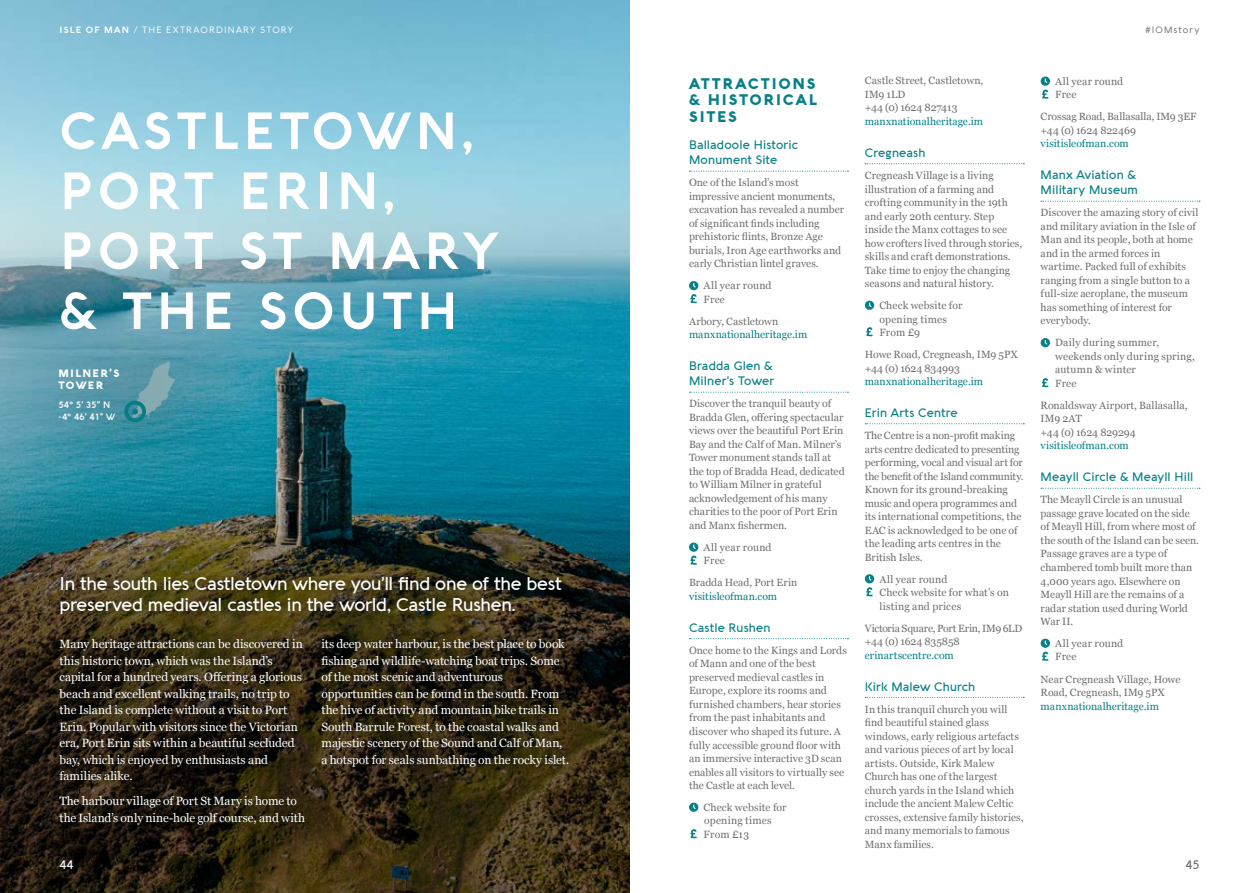
<style>
.page{position:relative;width:1259px;height:893px;background:#fff}
.page>*{position:absolute;margin:0;border:0;box-sizing:border-box;transform-origin:0 0}
.t1{font:700 51px/60px "Aquawax";letter-spacing:.1em;color:#fff}
.t2{font:500 18px/21px "Aquawax";letter-spacing:-.02em;color:#fff}
.t3{font:900 15px/16.5px "Aquawax";letter-spacing:.105em;color:#078086;text-align:justify}
.t4{font:12px/16.5px "Georgia";letter-spacing:-.005em;color:#fff}
.t5{font:500 12px/15px "Aquawax";letter-spacing:.01em;color:#078086}
.t6{font:500 12px "Aquawax";color:#fff}
.t7{font:500 12px "Aquawax";color:#706f6f}
.t8{font:10.5px/13.5px "Georgia";letter-spacing:.005em;color:#706f6f}
.t9{font:10.5px "Georgia";letter-spacing:.005em;color:#078086}
.t10{font:10.5px/13.5px "Georgia";letter-spacing:.025em;color:#706f6f}
.t11{font:10.5px/13.5px "Georgia";letter-spacing:-.015em;color:#706f6f}
.t12{font:900 10.5px/12px "Aquawax";letter-spacing:.12em;color:#fff}
.t13{font:9px "Aquawax";letter-spacing:.125em;color:#fff}
.t14{font:600 9px/12px "Aquawax";letter-spacing:.02em;color:#fff}
.t15{font:9px "Aquawax";letter-spacing:.12em;color:#706f6f}
.s1{font-weight:700}
</style>
<div class="page">
<img style="left:0;top:0;width:629px;height:433px">
<img style="left:0;top:433px;width:629px;height:460px">
<div style="left:49px;top:565px;width:529px;height:270px;background:#000;opacity:.75"></div>
<div style="left:47px;top:285px;width:207px;height:216px;background:#000;opacity:.75"></div>
<div style="left:0;top:289px;width:188px;height:207px;background:#000;opacity:.75"></div>
<svg style="left:689px;top:171px;width:159px;height:1px"></svg>
<svg style="left:689px;top:392px;width:159px;height:1px"></svg>
<svg style="left:689px;top:638px;width:159px;height:1px"></svg>
<svg style="left:689px;top:281px;width:9px;height:23px"></svg>
<svg style="left:689px;top:543px;width:9px;height:22px"></svg>
<svg style="left:689px;top:803px;width:9px;height:9px"></svg>
<svg style="left:690px;top:829px;width:7px;height:10px"></svg>
<svg style="left:865px;top:163px;width:159px;height:1px"></svg>
<svg style="left:865px;top:423px;width:159px;height:1px"></svg>
<svg style="left:865px;top:697px;width:159px;height:1px"></svg>
<svg style="left:865px;top:301px;width:9px;height:9px"></svg>
<svg style="left:866px;top:327px;width:7px;height:10px"></svg>
<svg style="left:865px;top:574px;width:9px;height:23px"></svg>
<svg style="left:1041px;top:201px;width:159px;height:1px"></svg>
<svg style="left:1041px;top:488px;width:159px;height:1px"></svg>
<svg style="left:1040px;top:77px;width:10px;height:22px"></svg>
<svg style="left:1040px;top:338px;width:10px;height:9px"></svg>
<svg style="left:1042px;top:378px;width:6px;height:10px"></svg>
<svg style="left:1040px;top:639px;width:10px;height:22px"></svg>
<p class="t13" style="left:60px;top:25px;width:235px"><span class="s1">ISLE OF MAN</span> / THE EXTRAORDINARY STORY</p>
<h1 class="t1" style="left:60px;top:99px;width:441px">CASTLETOWN,<br>PORT ERIN,<br>PORT ST MARY &amp; THE SOUTH</h1>
<p class="t12" style="left:58px;top:367px;width:63px">MILNER’S<br>TOWER</p>
<p class="t14" style="left:58px;top:399px;width:58px">54° 5’ 35” N -4° 46’ 41” W</p>
<h2 class="t2" style="left:60px;top:573px;width:504px">In the south lies Castletown where you’ll find one of the best preserved medieval castles in the world, Castle Rushen.</h2>
<p class="t4" style="left:60px;top:635px;width:245px">Many heritage attractions can be discovered in this historic town, which was the Island’s capital for a hundred years. Offering a glorious beach and excellent walking trails, no trip to the Island is complete without a visit to Port Erin. Popular with visitors since the Victorian era, Port Erin sits within a beautiful secluded bay, which is enjoyed by enthusiasts and families alike.</p>
<p class="t4" style="left:60px;top:792px;width:247px">The harbour village of Port St Mary is home to the Island’s only nine-hole golf course, and with</p>
<p class="t4" style="left:321px;top:635px;width:249px">its deep water harbour, is the best place to book fishing and wildlife-watching boat trips. Some of the most scenic and adventurous opportunities can be found in the south. From the hive of activity and mountain bike trails in South Barrule Forest, to the coastal walks and majestic scenery of the Sound and Calf of Man, a hotspot for seals sunbathing on the rocky islet.</p>
<p class="t6" style="left:60px;top:857px;width:15px">44</p>
<h3 class="t3" style="left:689px;top:75px;width:129px">ATTRACTIONS &amp; HISTORICAL SITES</h3>
<p class="t5" style="left:689px;top:138px;width:110px">Balladoole Historic<br>Monument Site</p>
<p class="t8" style="left:689px;top:176px;width:157px">One of the Island’s most impressive ancient monuments, excavation has revealed a number of significant finds including prehistoric flints, Bronze Age burials, Iron Age earthworks and early Christian lintel graves.</p>
<p class="t10" style="left:703px;top:279px;width:70px">All year round<br>Free</p>
<p class="t8" style="left:689px;top:314px;width:91px">Arbory, Castletown</p>
<p class="t9" style="left:689px;top:327px;width:120px">manxnationalheritage.im</p>
<p class="t5" style="left:689px;top:359px;width:87px">Bradda Glen &amp;<br>Milner’s Tower</p>
<p class="t8" style="left:689px;top:397px;width:157px">Discover the tranquil beauty of<br>Bradda Glen, offering spectacular views over the beautiful Port Erin<br>Bay and the Calf of Man. Milner’s<br>Tower monument stands tall at the top of Bradda Head, dedicated to William Milner in grateful acknowledgement of his many charities to the poor of Port Erin and Manx fishermen.</p>
<p class="t10" style="left:703px;top:540px;width:70px">All year round<br>Free</p>
<p class="t8" style="left:689px;top:576px;width:110px">Bradda Head, Port Erin</p>
<p class="t9" style="left:689px;top:589px;width:90px">visitisleofman.com</p>
<p class="t5" style="left:689px;top:620px;width:83px">Castle Rushen</p>
<p class="t8" style="left:689px;top:643px;width:159px">Once home to the Kings and Lords of Mann and one of the best preserved medieval castles in<br>Europe, explore its rooms and furnished chambers, hear stories from the past inhabitants and discover who shaped its future. A fully accessible ground floor with an immersive interactive 3D scan enables all visitors to virtually see the Castle at each level.</p>
<p class="t8" style="left:703px;top:800px;width:84px">Check website for opening times<br>From £13</p>
<p class="t8" style="left:865px;top:74px;width:120px">Castle Street, Castletown,<br>IM9 1LD<br>+44 (0) 1624 827413</p>
<p class="t9" style="left:865px;top:114px;width:120px">manxnationalheritage.im</p>
<p class="t5" style="left:865px;top:145px;width:62px">Cregneash</p>
<p class="t8" style="left:865px;top:168px;width:159px">Cregneash Village is a living illustration of a farming and crofting community in the 19th and early 20th century. Step inside the Manx cottages to see how crofters lived through stories, skills and craft demonstrations.<br>Take time to enjoy the changing seasons and natural history.</p>
<p class="t8" style="left:879px;top:298px;width:84px">Check website for opening times<br>From £9</p>
<p class="t8" style="left:865px;top:347px;width:155px">Howe Road, Cregneash, IM9 5PX +44 (0) 1624 834993</p>
<p class="t9" style="left:865px;top:374px;width:120px">manxnationalheritage.im</p>
<p class="t5" style="left:865px;top:405px;width:95px">Erin Arts Centre</p>
<p class="t8" style="left:865px;top:428px;width:160px">The Centre is a non-profit making arts centre dedicated to presenting performing, vocal and visual art for the benefit of the Island community.<br>Known for its ground-breaking music and opera programmes and its international competitions, the<br>EAC is acknowledged to be one of the leading arts centres in the<br>British Isles.</p>
<p class="t8" style="left:879px;top:572px;width:131px">All year round<br>Check website for what’s on listing and prices</p>
<p class="t11" style="left:865px;top:621px;width:159px">Victoria Square, Port Erin, IM9 6LD +44 (0) 1624 835858</p>
<p class="t9" style="left:865px;top:647px;width:90px">erinartscentre.com</p>
<p class="t5" style="left:865px;top:679px;width:112px">Kirk Malew Church</p>
<p class="t8" style="left:865px;top:702px;width:160px">In this tranquil church you will find beautiful stained glass windows, early religious artefacts and various pieces of art by local artists. Outside, Kirk Malew<br>Church has one of the largest church yards in the Island which include the ancient Malew Celtic crosses, extensive family histories, and many memorials to famous<br>Manx families.</p>
<p class="t15" style="left:1145px;top:25px;width:55px">#IOMstory</p>
<p class="t10" style="left:1055px;top:74px;width:70px">All year round<br>Free</p>
<p class="t8" style="left:1040px;top:110px;width:157px">Crossag Road, Ballasalla, IM9 3EF +44 (0) 1624 822469</p>
<p class="t9" style="left:1040px;top:136px;width:90px">visitisleofman.com</p>
<p class="t5" style="left:1040px;top:168px;width:99px">Manx Aviation &amp;<br>Military Museum</p>
<p class="t8" style="left:1040px;top:206px;width:159px">Discover the amazing story of civil and military aviation in the Isle of<br>Man and its people, both at home and in the armed forces in wartime. Packed full of exhibits ranging from a single button to a full-size aeroplane, the museum has something of interest for everybody.</p>
<p class="t8" style="left:1055px;top:336px;width:141px">Daily during summer, weekends only during spring, autumn &amp; winter<br>Free</p>
<p class="t8" style="left:1040px;top:398px;width:148px">Ronaldsway Airport, Ballasalla,<br>IM9 2AT<br>+44 (0) 1624 829294</p>
<p class="t9" style="left:1040px;top:438px;width:90px">visitisleofman.com</p>
<p class="t5" style="left:1040px;top:470px;width:154px">Meayll Circle &amp; Meayll Hill</p>
<p class="t8" style="left:1040px;top:493px;width:160px">The Meayll Circle is an unusual passage grave located on the side of Meayll Hill, from where most of the south of the Island can be seen.<br>Passage graves are a type of chambered tomb built more than<br>4,000 years ago. Elsewhere on<br>Meayll Hill are the remains of a radar station used during World<br>War II.</p>
<p class="t10" style="left:1055px;top:636px;width:70px">All year round<br>Free</p>
<p class="t8" style="left:1040px;top:672px;width:141px">Near Cregneash Village, Howe<br>Road, Cregneash, IM9 5PX</p>
<p class="t9" style="left:1040px;top:698px;width:120px">manxnationalheritage.im</p>
<p class="t7" style="left:1185px;top:857px;width:15px">45</p>
</div>
